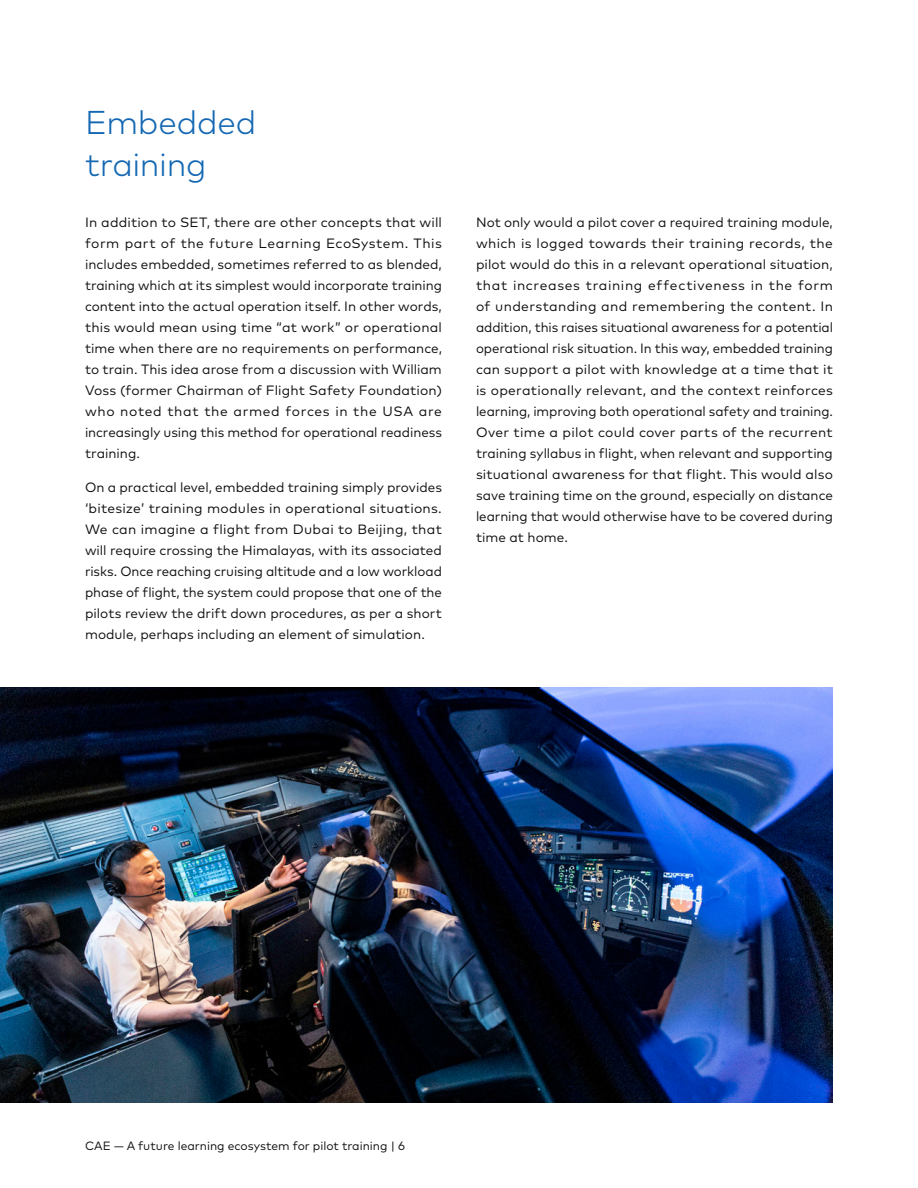
<style>
.page{position:relative;width:918px;height:1188px;background:#fff}
.page>*{position:absolute;margin:0;border:0;box-sizing:border-box;transform-origin:0 0}
.titres{font:300 33px/42px "Mark Pro";letter-spacing:-.01em;color:#1468b3}
.texte_courant_v{font:13.5px/21px "Mark Pro";color:#0e0f0e;text-align:justify}
.t1{font:12px "Mark Pro";color:#0e0f0e}
</style>
<div class="page">
<img style="left:0;top:688px;width:833px;height:415px">
<p class="titres" style="left:85px;top:99px;width:173px">Embedded training</p>
<p class="texte_courant_v" style="left:85px;top:210px;width:358px">In addition to SET, there are other concepts that will form part of the future Learning EcoSystem. This includes embedded, sometimes referred to as blended, training which at its simplest would incorporate training content into the actual operation itself. In other words, this would mean using time “at work” or operational time when there are no requirements on performance, to train. This idea arose from a discussion with William Voss (former Chairman of Flight Safety Foundation) who noted that the armed forces in the USA are increasingly using this method for operational readiness training.</p>
<p class="texte_courant_v" style="left:85px;top:476px;width:358px">On a practical level, embedded training simply provides ‘bitesize’ training modules in operational situations.<br>We can imagine a flight from Dubai to Beijing, that will require crossing the Himalayas, with its associated risks. Once reaching cruising altitude and a low workload phase of flight, the system could propose that one of the pilots review the drift down procedures, as per a short module, perhaps including an element of simulation.</p>
<p class="texte_courant_v" style="left:476px;top:210px;width:358px">Not only would a pilot cover a required training module, which is logged towards their training records, the pilot would do this in a relevant operational situation, that increases training effectiveness in the form of understanding and remembering the content. In addition, this raises situational awareness for a potential operational risk situation. In this way, embedded training can support a pilot with knowledge at a time that it is operationally relevant, and the context reinforces learning, improving both operational safety and training.<br>Over time a pilot could cover parts of the recurrent training syllabus in flight, when relevant and supporting situational awareness for that flight. This would also save training time on the ground, especially on distance learning that would otherwise have to be covered during time at home.</p>
<p class="t1" style="left:85px;top:1137px;width:322px">CAE — A future learning ecosystem for pilot training | 6</p>
</div>
